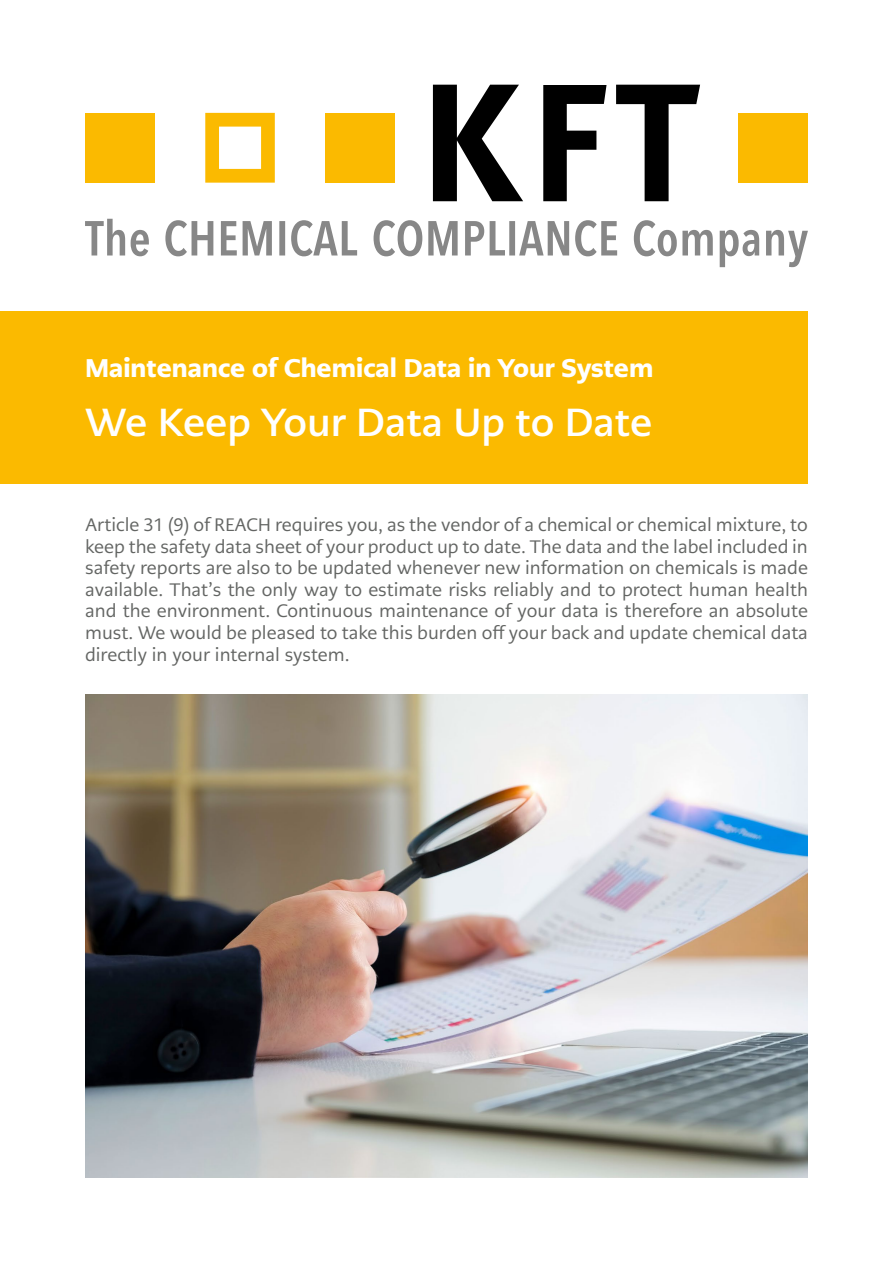
<style>
.page{position:relative;width:893px;height:1263px;background:#fff}
.page>*{position:absolute;margin:0;border:0;box-sizing:border-box;transform-origin:0 0}
.t1{font:700 39px "PMN Caecilia Sans Text";color:#fff}
.t2{font:900 25.5px "PMN Caecilia Sans Text";color:#fff}
.t3{font:18px/21.6px "PMN Caecilia Sans Text";color:#636563;text-align:justify}
</style>
<div class="page">
<div style="left:0;top:311px;width:808px;height:173px;background:#fbba00"></div>
<svg style="left:433px;top:85px;width:90px;height:116px"></svg>
<svg style="left:543px;top:85px;width:63px;height:116px"></svg>
<svg style="left:616px;top:85px;width:84px;height:116px"></svg>
<svg style="left:85px;top:219px;width:723px;height:48px"></svg>
<svg style="left:205px;top:113px;width:70px;height:70px"></svg>
<div style="left:325px;top:113px;width:70px;height:70px;background:#fbba00"></div>
<div style="left:85px;top:113px;width:70px;height:70px;background:#fbba00"></div>
<div style="left:738px;top:113px;width:70px;height:70px;background:#fbba00"></div>
<img style="left:85px;top:694px;width:723px;height:484px">
<h2 class="t2" style="left:85px;top:350px;width:570px">Maintenance of Chemical Data in Your System</h2>
<h1 class="t1" style="left:85px;top:397px;width:569px">We Keep Your Data Up to Date</h1>
<p class="t3" style="left:85px;top:514px;width:724px">Article 31 (9) of REACH requires you, as the vendor of a chemical or chemical mixture, to keep the safety data sheet of your product up to date. The data and the label included in safety reports are also to be updated whenever new information on chemicals is made available. That’s the only way to estimate risks reliably and to protect human health and the environment. Continuous maintenance of your data is therefore an absolute must. We would be pleased to take this burden off your back and update chemical data directly in your internal system.</p>
</div>
